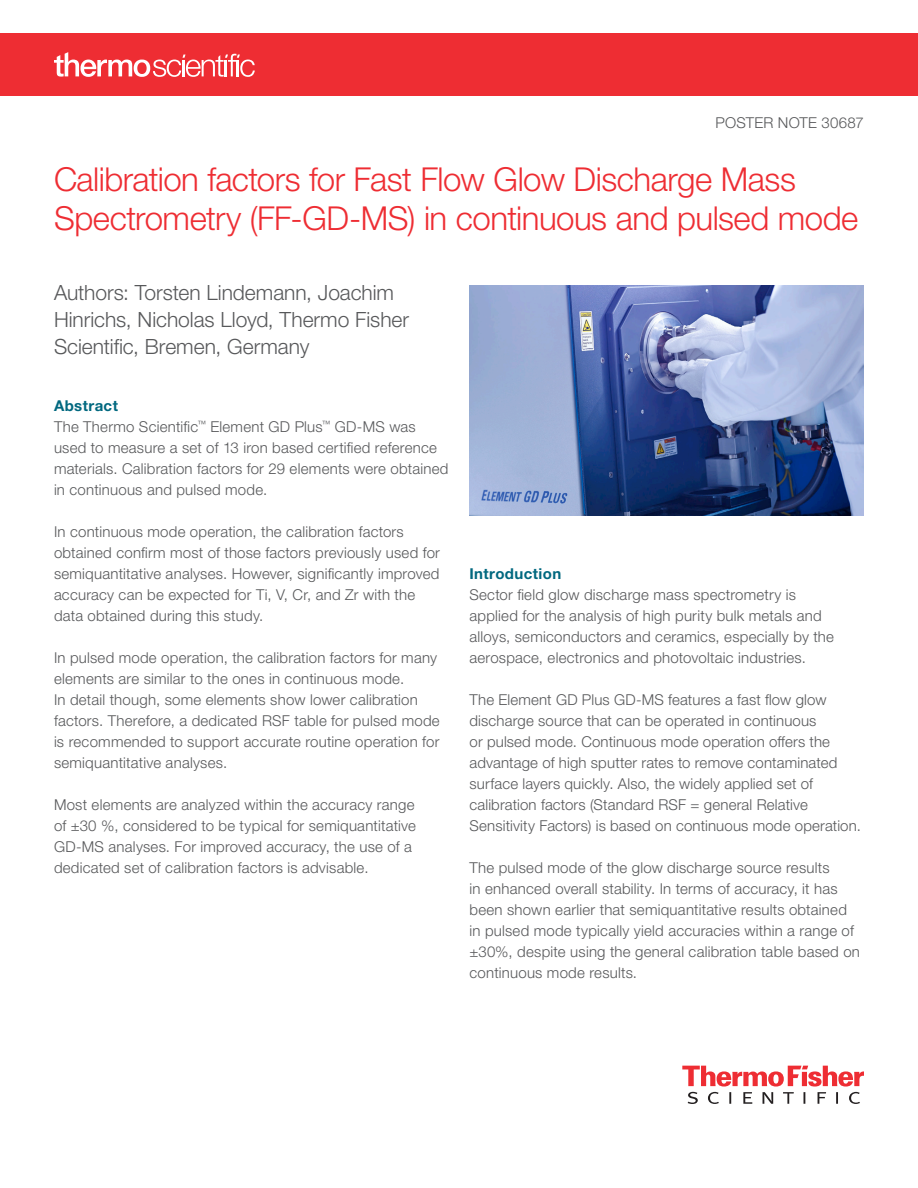
<style>
.page{position:relative;width:918px;height:1188px;background:#fff}
.page>*{position:absolute;margin:0;border:0;box-sizing:border-box;transform-origin:0 0}
.t1{font:300 33px/39px "Helvetica Neue LTW1 G";letter-spacing:-.015em;color:#ee2d33}
.t2{font:300 21px/27px "Helvetica Neue LTW1 G";color:#57585a}
.t3{font:300 15px/21px "Helvetica Neue LTW1 G";letter-spacing:.015em;color:#57585a}
.t4{font:700 15px "Helvetica Neue LTW1 G";letter-spacing:.025em;color:#00687f}
.s1{font-weight:700;color:#00687f}
</style>
<div class="page">
<svg style="left:682px;top:1066px;width:182px;height:38px"></svg>
<img style="left:470px;top:285px;width:394px;height:231px">
<div style="left:0;top:33px;width:918px;height:63px;background:#ee2d33"></div>
<svg style="left:54px;top:52px;width:201px;height:25px"></svg>
<p class="t3" style="left:715px;top:112px;width:150px">POSTER NOTE 30687</p>
<h1 class="t1" style="left:54px;top:160px;width:806px">Calibration factors for Fast Flow Glow Discharge Mass<br>Spectrometry (FF-GD-MS) in continuous and pulsed mode</h1>
<h2 class="t2" style="left:54px;top:279px;width:357px">Authors: Torsten Lindemann, Joachim<br>Hinrichs, Nicholas Lloyd, Thermo Fisher<br>Scientific, Bremen, Germany</h2>
<p class="t3" style="left:54px;top:395px;width:396px"><span class="s1">Abstract<br></span>The Thermo Scientific<sup>™</sup> Element GD Plus<sup>™</sup> GD-MS was used to measure a set of 13 iron based certified reference materials. Calibration factors for 29 elements were obtained in continuous and pulsed mode.</p>
<p class="t3" style="left:54px;top:521px;width:388px">In continuous mode operation, the calibration factors obtained confirm most of those factors previously used for semiquantitative analyses. However, significantly improved accuracy can be expected for Ti, V, Cr, and Zr with the data obtained during this study.</p>
<p class="t3" style="left:54px;top:647px;width:387px">In pulsed mode operation, the calibration factors for many elements are similar to the ones in continuous mode.<br>In detail though, some elements show lower calibration factors. Therefore, a dedicated RSF table for pulsed mode is recommended to support accurate routine operation for semiquantitative analyses.</p>
<p class="t3" style="left:54px;top:794px;width:364px">Most elements are analyzed within the accuracy range of ±30 %, considered to be typical for semiquantitative GD-MS analyses. For improved accuracy, the use of a dedicated set of calibration factors is advisable.</p>
<p class="t4" style="left:470px;top:564px;width:93px">Introduction</p>
<p class="t3" style="left:470px;top:584px;width:366px">Sector field glow discharge mass spectrometry is applied for the analysis of high purity bulk metals and alloys, semiconductors and ceramics, especially by the aerospace, electronics and photovoltaic industries.</p>
<p class="t3" style="left:470px;top:689px;width:393px">The Element GD Plus GD-MS features a fast flow glow discharge source that can be operated in continuous<br>or pulsed mode. Continuous mode operation offers the advantage of high sputter rates to remove contaminated surface layers quickly. Also, the widely applied set of calibration factors (Standard RSF = general Relative Sensitivity Factors) is based on continuous mode operation.</p>
<p class="t3" style="left:470px;top:857px;width:392px">The pulsed mode of the glow discharge source results<br>in enhanced overall stability. In terms of accuracy, it has been shown earlier that semiquantitative results obtained in pulsed mode typically yield accuracies within a range of ±30%, despite using the general calibration table based on continuous mode results.</p>
</div>
